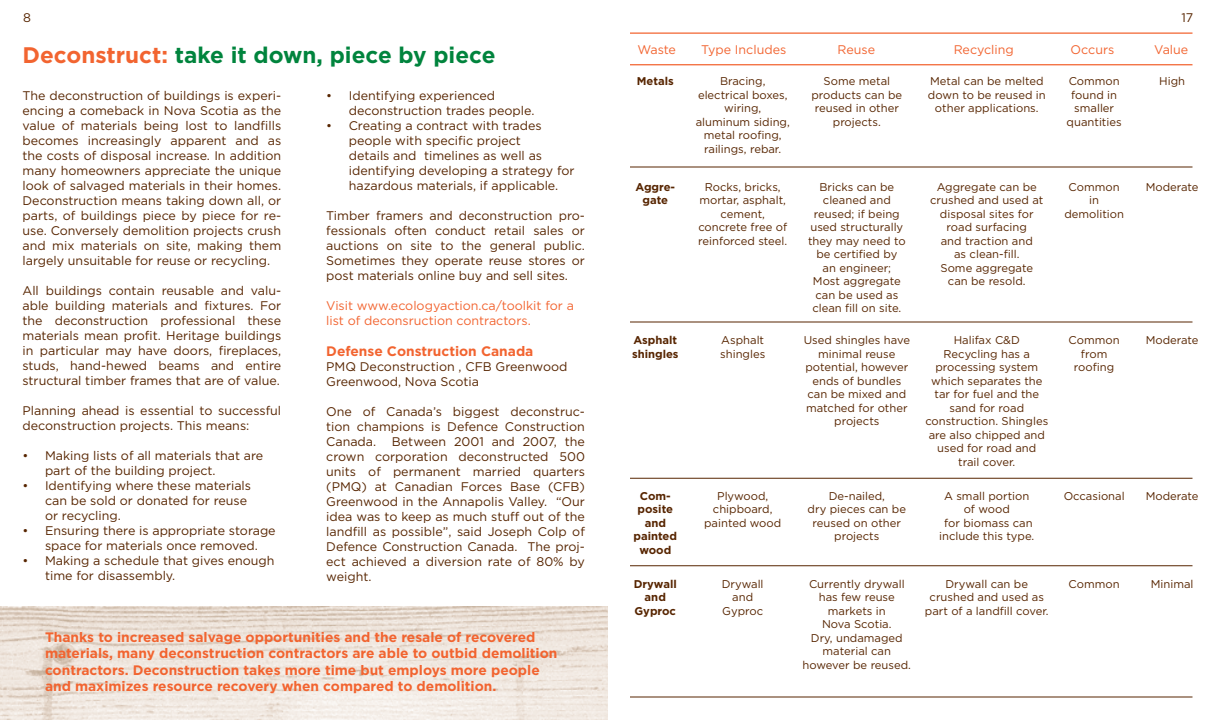
<style>
.page{position:relative;width:1215px;height:720px;background:#fff}
.page>*{position:absolute;margin:0;border:0;box-sizing:border-box;transform-origin:0 0}
.t1{font:700 22.5px "Gotham";color:#00843d}
.t2{font:700 13.75px/16.5px "Gotham";color:#f26430}
.t3{font:12.5px/15px "Gotham";color:#572500}
.t4{font:12.5px/15px "Gotham";color:#f26430}
.t5{font:11.25px/13.5px "Gotham";color:#572500;text-align:center}
.t6{font:700 11.25px/13.5px "Gotham";color:#572500;text-align:center}
.s1{color:#f26430}
</style>
<div class="page">
<img style="left:0;top:607px;width:607px;height:112px">
<hr style="left:630px;top:64px;width:562px;height:1px;background:#f26430">
<hr style="left:630px;top:32px;width:562px;height:2px;background:#f26430">
<hr style="left:630px;top:478px;width:562px;height:1px;background:#572500">
<hr style="left:630px;top:697px;width:562px;height:1px;background:#572500">
<hr style="left:630px;top:322px;width:562px;height:1px;background:#572500">
<hr style="left:630px;top:167px;width:562px;height:1px;background:#572500">
<hr style="left:630px;top:566px;width:562px;height:1px;background:#572500">
<p class="t3" style="left:23px;top:10px;width:9px">8</p>
<h1 class="t1" style="left:22px;top:42px;width:475px"><span class="s1">Deconstruct:</span> take it down, piece by piece</h1>
<p class="t3" style="left:349px;top:87px;width:187px;text-indent:-22px">• Identifying experienced deconstruction trades people.</p>
<p class="t3" style="left:349px;top:117px;width:227px;text-indent:-22px">• Creating a contract with trades people with specific project<br>details and timelines as well as identifying developing a strategy for hazardous materials, if applicable.</p>
<p class="t3" style="left:326px;top:207px;width:260px;text-align:justify">Timber framers and deconstruction pro&shy;fessionals often conduct retail sales or auctions on site to the general public.<br>Sometimes they operate reuse stores or post materials online buy and sell sites.</p>
<p class="t4" style="left:326px;top:297px;width:249px">Visit www.ecologyaction.ca/toolkit for a list of deconsruction contractors.</p>
<p class="t2" style="left:326px;top:343px;width:209px">Defense Construction Canada</p>
<p class="t3" style="left:326px;top:359px;width:243px">PMQ Deconstruction , CFB Greenwood<br>Greenwood, Nova Scotia</p>
<p class="t3" style="left:326px;top:404px;width:260px;text-align:justify">One of Canada’s biggest deconstruc&shy;tion champions is Defence Construction Canada.</p>
<p class="t3" style="left:22px;top:87px;width:260px;text-align:justify">The deconstruction of buildings is experi&shy;encing a comeback in Nova Scotia as the value of materials being lost to landfills becomes increasingly apparent and as the costs of disposal increase. In addition many homeowners appreciate the unique look of salvaged materials in their homes.<br>Deconstruction means taking down all, or parts, of buildings piece by piece for re&shy;use. Conversely demolition projects crush and mix materials on site, making them largely unsuitable for reuse or recycling.</p>
<p class="t3" style="left:22px;top:282px;width:260px;text-align:justify">All buildings contain reusable and valu&shy;able building materials and fixtures. For the deconstruction professional these materials mean profit. Heritage buildings in particular may have doors, fireplaces, studs, hand-hewed beams and entire structural timber frames that are of value.</p>
<p class="t3" style="left:22px;top:402px;width:260px">Planning ahead is essential to successful deconstruction projects. This means:</p>
<p class="t3" style="left:45px;top:447px;width:220px;text-indent:-22px">• Making lists of all materials that are part of the building project.</p>
<p class="t3" style="left:45px;top:477px;width:208px;text-indent:-22px">• Identifying where these materials can be sold or donated for reuse or recycling.</p>
<p class="t3" style="left:22px;top:522px;width:255px;text-align:center">• Ensuring there is appropriate storage space for materials once removed.</p>
<p class="t3" style="left:45px;top:552px;width:231px;text-indent:-22px">• Making a schedule that gives enough time for disassembly.</p>
<p class="t3" style="left:326px;top:434px;width:260px;text-align:justify;text-indent:66px">Between 2001 and 2007, the crown corporation deconstructed 500 units of permanent married quarters (PMQ) at Canadian Forces Base (CFB)<br>Greenwood in the Annapolis Valley. “Our idea was to keep as much stuff out of the landfill as possible”, said Joseph Colp of Defence Construction Canada. The proj&shy;ect achieved a diversion rate of 80% by weight.</p>
<p class="t2" style="left:45px;top:628px;width:514px">Thanks to increased salvage opportunities and the resale of recovered materials, many deconstruction contractors are able to outbid demolition contractors. Deconstruction takes more time but employs more people and maximizes resource recovery when compared to demolition.</p>
<p class="t3" style="left:1181px;top:10px;width:13px">17</p>
<p class="t4" style="left:638px;top:42px;width:40px">Waste</p>
<p class="t4" style="left:701px;top:42px;width:87px">Type Includes</p>
<p class="t4" style="left:837px;top:42px;width:39px">Reuse</p>
<p class="t4" style="left:954px;top:42px;width:62px">Recycling</p>
<p class="t4" style="left:1071px;top:42px;width:45px">Occurs</p>
<p class="t4" style="left:1154px;top:42px;width:36px">Value</p>
<p class="t6" style="left:637px;top:74px;width:39px">Metals</p>
<p class="t5" style="left:696px;top:74px;width:96px">Bracing, electrical boxes, wiring, aluminum siding, metal roofing, railings, rebar.</p>
<p class="t5" style="left:812px;top:74px;width:92px">Some metal products can be reused in other projects.</p>
<p class="t5" style="left:928px;top:74px;width:119px">Metal can be melted down to be reused in other applications.</p>
<p class="t5" style="left:1067px;top:74px;width:57px">Common found in smaller quantities</p>
<p class="t5" style="left:1159px;top:74px;width:27px">High</p>
<p class="t6" style="left:635px;top:180px;width:41px">Aggre&shy;gate</p>
<p class="t5" style="left:698px;top:180px;width:91px">Rocks, bricks, mortar, asphalt, cement, concrete free of reinforced steel.</p>
<p class="t5" style="left:808px;top:180px;width:99px">Bricks can be cleaned and reused; if being used structurally they may need to be certified by<br>an engineer;<br>Most aggregate can be used as clean fill on site.</p>
<p class="t5" style="left:930px;top:180px;width:115px">Aggregate can be crushed and used at disposal sites for road surfacing<br>and traction and<br>as clean-fill.<br>Some aggregate can be resold.</p>
<p class="t5" style="left:1064px;top:180px;width:61px">Common in demolition</p>
<p class="t5" style="left:1146px;top:180px;width:54px">Moderate</p>
<p class="t6" style="left:632px;top:333px;width:48px;text-align:left">Asphalt shingles</p>
<p class="t5" style="left:720px;top:333px;width:47px;text-align:left">Asphalt shingles</p>
<p class="t5" style="left:804px;top:333px;width:108px">Used shingles have minimal reuse potential, however ends of bundles can be mixed and matched for other projects</p>
<p class="t5" style="left:925px;top:333px;width:124px">Halifax C&amp;D<br>Recycling has a processing system which separates the tar for fuel and the sand for road construction. Shingles are also chipped and used for road and trail cover.</p>
<p class="t5" style="left:1069px;top:333px;width:53px">Common from roofing</p>
<p class="t5" style="left:1146px;top:333px;width:54px">Moderate</p>
<p class="t6" style="left:633px;top:489px;width:45px">Com&shy;posite and painted wood</p>
<p class="t5" style="left:704px;top:489px;width:79px">Plywood, chipboard, painted wood</p>
<p class="t5" style="left:808px;top:489px;width:100px">De-nailed,<br>dry pieces can be reused on other projects</p>
<p class="t5" style="left:939px;top:489px;width:97px">A small portion of wood<br>for biomass can include this type.</p>
<p class="t5" style="left:1064px;top:489px;width:62px">Occasional</p>
<p class="t5" style="left:1146px;top:489px;width:54px">Moderate</p>
<p class="t6" style="left:634px;top:577px;width:45px">Drywall and<br>Gyproc</p>
<p class="t5" style="left:722px;top:577px;width:43px">Drywall and<br>Gyproc</p>
<p class="t5" style="left:803px;top:577px;width:110px">Currently drywall has few reuse markets in<br>Nova Scotia.<br>Dry, undamaged material can however be reused.</p>
<p class="t5" style="left:925px;top:577px;width:125px">Drywall can be crushed and used as part of a landfill cover.</p>
<p class="t5" style="left:1069px;top:577px;width:53px">Common</p>
<p class="t5" style="left:1151px;top:577px;width:44px">Minimal</p>
</div>
